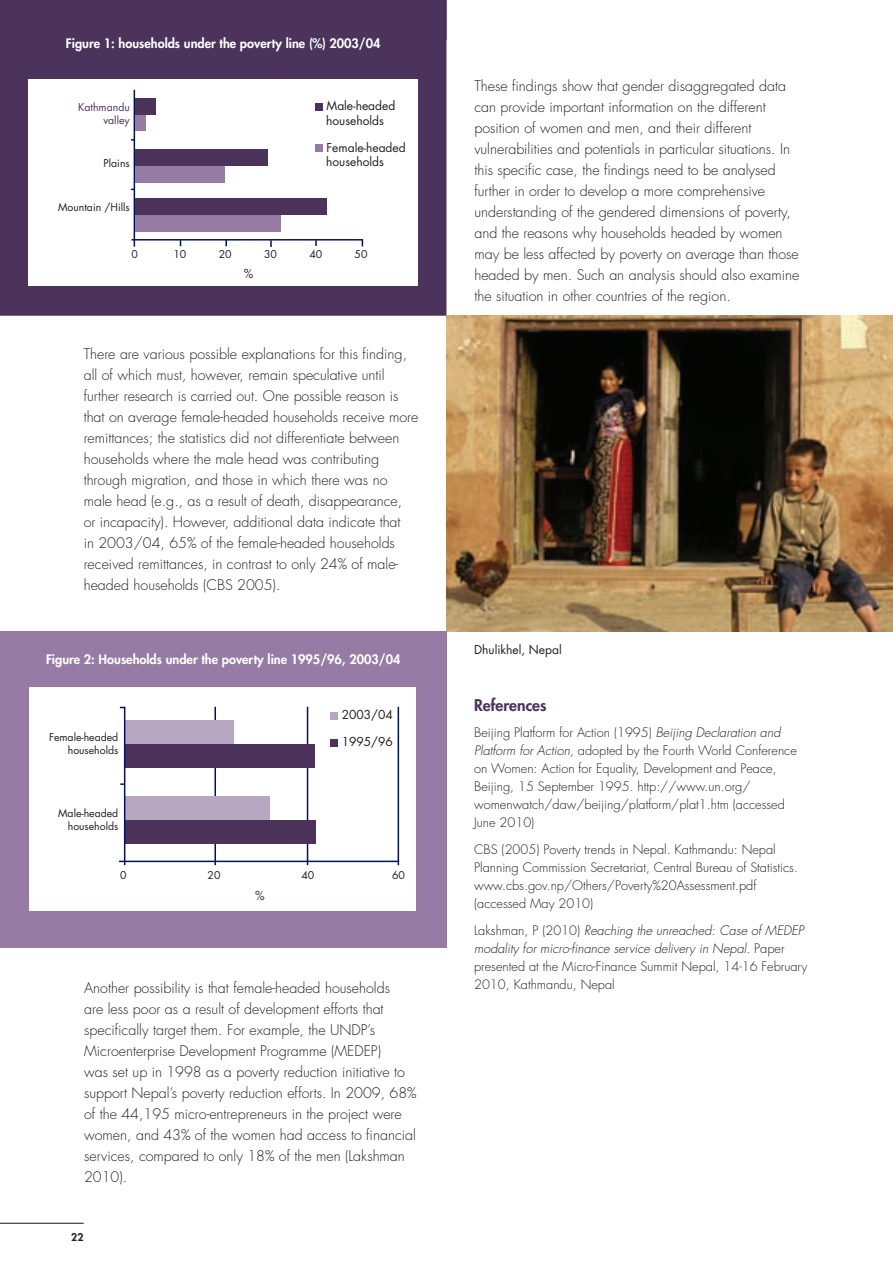
<style>
.page{position:relative;width:893px;height:1263px;background:#fff}
.page>*{position:absolute;margin:0;border:0;box-sizing:border-box;transform-origin:0 0}
.Head_1{font:800 15.75px "Futura Std";color:#4b335b}
.BODY{font:300 14.25px/21px "Futura Std";color:#231f20}
.BODY-2{font:300 12.75px/18px "Futura Std";color:#231f20}
.BODY-3{font:italic 300 12.75px/18px "Futura Std";color:#231f20}
.Caption_Figure{font:800 12.75px "Futura Std";color:#fff}
.Head_1-2{font:12px/14.4px "Futura Std";color:#231f20}
.BODY-4{font:10.5px/12.6px "Futura Std";color:#231f20;text-align:right}
.Head_1-3{font:10.5px "Futura Std";color:#231f20}
.Head_1-4{font:10.5px/12.6px "Futura Std";color:#4b335b;text-align:right}
.t1{font:800 10.5px "Futura Std";color:#231f20}
.s1{font-style:italic}
.s2{font-style:normal}
</style>
<div class="page">
<hr style="left:0;top:1223px;width:84px;height:1px;background:#231f20">
<div style="left:0;top:0;width:446px;height:316px;background:#4b335b"></div>
<img style="left:446px;top:316px;width:447px;height:315px">
<div style="left:28px;top:79px;width:390px;height:207px;background:#fff"></div>
<hr style="left:134px;top:90px;width:1px;height:157px;background:#041156">
<hr style="left:131px;top:239px;width:232px;height:2px;background:#041156">
<svg style="left:270px;top:240px;width:2px;height:7px"></svg>
<svg style="left:315px;top:240px;width:2px;height:6px"></svg>
<div style="left:135px;top:215px;width:145px;height:17px;background:#967ca4"></div>
<div style="left:135px;top:198px;width:191px;height:17px;background:#4b335b"></div>
<div style="left:135px;top:166px;width:90px;height:17px;background:#967ca4"></div>
<div style="left:135px;top:149px;width:132px;height:17px;background:#4b335b"></div>
<div style="left:135px;top:114px;width:10px;height:17px;background:#967ca4"></div>
<div style="left:135px;top:98px;width:21px;height:17px;background:#4b335b"></div>
<div style="left:315px;top:103px;width:8px;height:7px;background:#4b335b"></div>
<div style="left:315px;top:144px;width:8px;height:8px;background:#967ca4"></div>
<div style="left:0;top:631px;width:446px;height:317px;background:#967ca4"></div>
<div style="left:30px;top:687px;width:386px;height:224px;background:#fff"></div>
<hr style="left:119px;top:860px;width:280px;height:2px;background:#041156">
<hr style="left:214px;top:707px;width:2px;height:158px;background:#041156">
<hr style="left:307px;top:707px;width:1px;height:158px;background:#041156">
<hr style="left:398px;top:707px;width:1px;height:158px;background:#041156">
<div style="left:125px;top:820px;width:191px;height:23px;background:#4b335b"></div>
<div style="left:125px;top:797px;width:145px;height:23px;background:#b7a7c0"></div>
<div style="left:125px;top:744px;width:190px;height:23px;background:#4b335b"></div>
<div style="left:125px;top:721px;width:108px;height:23px;background:#b7a7c0"></div>
<hr style="left:124px;top:707px;width:1px;height:158px;background:#041156">
<div style="left:330px;top:712px;width:8px;height:7px;background:#b7a7c0"></div>
<div style="left:330px;top:739px;width:8px;height:7px;background:#4b335b"></div>
<p class="Caption_Figure" style="left:66px;top:35px;width:316px">Figure 1: households under the poverty line (%) 2003/04</p>
<p class="Head_1-4" style="left:78px;top:101px;width:53px">Kathmandu valley</p>
<p class="Head_1-3" style="left:104px;top:156px;width:28px">Plains</p>
<p class="Head_1-3" style="left:58px;top:201px;width:73px">Mountain /Hills</p>
<p class="Head_1-2" style="left:326px;top:99px;width:71px">Male-headed households</p>
<p class="Head_1-2" style="left:326px;top:140px;width:81px">Female-headed households</p>
<p class="Head_1-3" style="left:131px;top:248px;width:8px">0</p>
<p class="Head_1-3" style="left:173px;top:248px;width:14px">10</p>
<p class="Head_1-3" style="left:219px;top:248px;width:14px">20</p>
<p class="Head_1-3" style="left:264px;top:248px;width:14px">30</p>
<p class="Head_1-3" style="left:309px;top:248px;width:14px">40</p>
<p class="Head_1-3" style="left:355px;top:248px;width:14px">50</p>
<p class="Head_1-2" style="left:244px;top:266px;width:11px">%</p>
<p class="BODY" style="left:84px;top:344px;width:336px">There are various possible explanations for this finding, all of which must, however, remain speculative until further research is carried out. One possible reason is that on average female-headed households receive more remittances; the statistics did not differentiate between households where the male head was contributing through migration, and those in which there was no male head (e.g., as a result of death, disappearance,<br>or incapacity). However, additional data indicate that<br>in 2003/04, 65% of the female-headed households received remittances, in contrast to only 24% of male&shy;headed households (CBS 2005).</p>
<p class="Caption_Figure" style="left:46px;top:651px;width:356px">Figure 2: Households under the poverty line 1995/96, 2003/04</p>
<p class="BODY-4" style="left:49px;top:731px;width:71px">Female-headed households</p>
<p class="BODY-4" style="left:58px;top:807px;width:62px">Male-headed households</p>
<p class="Head_1-2" style="left:342px;top:708px;width:53px">2003/04</p>
<p class="Head_1-2" style="left:342px;top:735px;width:53px">1995/96</p>
<p class="Head_1-3" style="left:120px;top:869px;width:8px">0</p>
<p class="Head_1-3" style="left:208px;top:869px;width:14px">20</p>
<p class="Head_1-3" style="left:301px;top:869px;width:14px">40</p>
<p class="Head_1-3" style="left:392px;top:869px;width:14px">60</p>
<p class="Head_1-2" style="left:255px;top:888px;width:11px">%</p>
<p class="BODY" style="left:474px;top:75px;width:326px">These findings show that gender disaggregated data can provide important information on the different position of women and men, and their different vulnerabilities and potentials in particular situations. In this specific case, the findings need to be analysed further in order to develop a more comprehensive understanding of the gendered dimensions of poverty, and the reasons why households headed by women may be less affected by poverty on average than those headed by men. Such an analysis should also examine the situation in other countries of the region.</p>
<p class="Head_1-2" style="left:474px;top:643px;width:89px">Dhulikhel, Nepal</p>
<p class="Head_1" style="left:474px;top:695px;width:74px">References</p>
<p class="BODY-2" style="left:474px;top:724px;width:324px">Beijing Platform for Action (1995) <span class="s1">Beijing Declaration and Platform for Action,</span> adopted by the Fourth World Conference on Women: Action for Equality, Development and Peace, Beijing, 15 September 1995. http://www.un.org/ womenwatch/daw/beijing/platform/plat1.htm (accessed June 2010)</p>
<p class="BODY-2" style="left:474px;top:841px;width:325px">CBS (2005) Poverty trends in Nepal. Kathmandu: Nepal Planning Commission Secretariat, Central Bureau of Statistics. www.cbs.gov.np/Others/Poverty%20Assessment.pdf (accessed May 2010)</p>
<p class="BODY-3" style="left:474px;top:921px;width:335px"><span class="s2">Lakshman, P (2010)</span> Reaching the unreached: Case of MEDEP modality for micro-finance service delivery in Nepal. <span class="s2">Paper presented at the Micro-Finance Summit Nepal, 14-16 February</span></p>
<p class="BODY" style="left:84px;top:978px;width:307px">Another possibility is that female-headed households</p>
<p class="BODY-2" style="left:474px;top:975px;width:142px">2010, Kathmandu, Nepal</p>
<p class="BODY" style="left:84px;top:999px;width:334px">are less poor as a result of development efforts that specifically target them. For example, the UNDP’s Microenterprise Development Programme (MEDEP)<br>was set up in 1998 as a poverty reduction initiative to support Nepal’s poverty reduction efforts. In 2009, 68% of the 44,195 micro-entrepreneurs in the project were women, and 43% of the women had access to financial services, compared to only 18% of the men (Lakshman 2010).</p>
<p class="t1" style="left:71px;top:1230px;width:14px">22</p>
</div>
